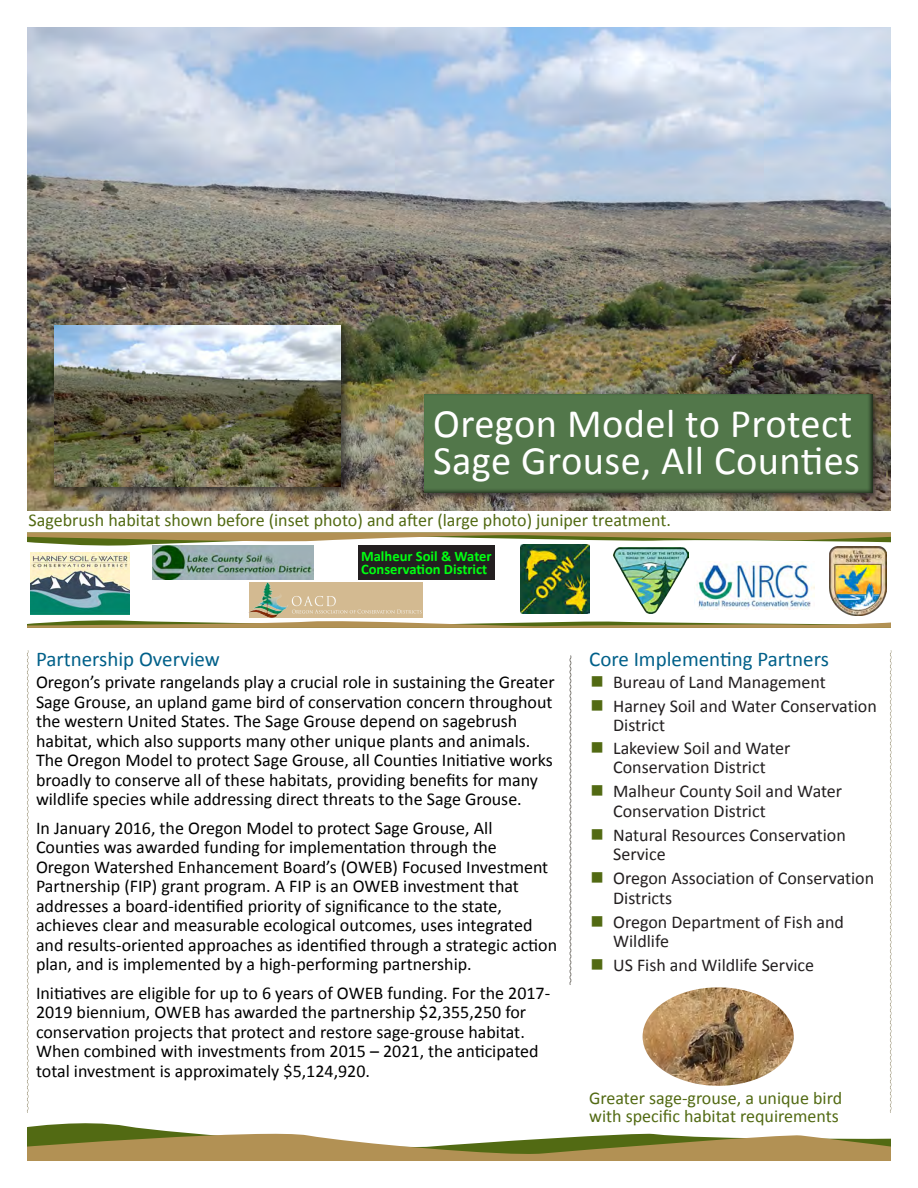
<style>
.page{position:relative;width:918px;height:1188px;background:#fff}
.page>*{position:absolute;margin:0;border:0;box-sizing:border-box;transform-origin:0 0}
.t1{font:40.5px/37.5px "Calibri";letter-spacing:.01em;color:#fff}
.t2{font:21px "Calibri";color:#006089}
.P_style{font:18px/19.5px "Calibri";color:#000}
.t3{font:18px/19.5px "Calibri";color:#231f20}
.t4{font:18px/18px "Calibri";color:#526a13}
.t5{font:700 14.55px/13px "Calibri";color:#0f1}
</style>
<div class="page">
<img style="left:27px;top:27px;width:864px;height:484px">
<svg style="left:27px;top:1123px;width:864px;height:38px"></svg>
<hr style="left:26px;top:649px;width:3px;height:463px;background:#fff;opacity:.75">
<hr style="left:888px;top:649px;width:4px;height:463px;background:#fff;opacity:.75">
<div style="left:422px;top:392px;width:459px;height:108px;background:#231f20;opacity:.75"></div>
<div style="left:413px;top:394px;width:497px;height:100px;background:#231f20;opacity:.75"></div>
<div style="left:50px;top:322px;width:303px;height:177px;background:#231f20;opacity:.75"></div>
<img style="left:54px;top:326px;width:286px;height:161px">
<img style="left:643px;top:987px;width:151px;height:99px">
<svg style="left:27px;top:532px;width:864px;height:15px"></svg>
<svg style="left:27px;top:620px;width:864px;height:8px"></svg>
<img style="left:30px;top:552px;width:99px;height:62px">
<img style="left:152px;top:546px;width:161px;height:33px">
<div style="left:358px;top:545px;width:137px;height:34px;background:#231f20"></div>
<img style="left:696px;top:561px;width:118px;height:48px">
<img style="left:249px;top:582px;width:174px;height:36px">
<img style="left:829px;top:547px;width:58px;height:69px">
<img style="left:614px;top:548px;width:75px;height:65px">
<img style="left:520px;top:545px;width:69px;height:69px">
<hr style="left:568px;top:654px;width:4px;height:332px;background:#231f20;opacity:.75">
<h1 class="t1" style="left:433px;top:405px;width:428px">Oregon Model to Protect<br>Sage Grouse, All Counties</h1>
<h1 class="t4" style="left:28px;top:511px;width:644px">Sagebrush habitat shown before (inset photo) and after (large photo) juniper treatment.</h1>
<h1 class="t5" style="left:361px;top:550px;width:132px">Malheur Soil &amp; Water<br>Conservation District</h1>
<h1 class="t2" style="left:36px;top:646px;width:185px">Partnership Overview</h1>
<p class="P_style" style="left:36px;top:673px;width:520px">Oregon’s private rangelands play a crucial role in sustaining the Greater Sage Grouse, an upland game bird of conservation concern throughout the western United States. The Sage Grouse depend on sagebrush habitat, which also supports many other unique plants and animals.<br>The Oregon Model to protect Sage Grouse, all Counties Initiative works broadly to conserve all of these habitats, providing benefits for many wildlife species while addressing direct threats to the Sage Grouse.</p>
<p class="P_style" style="left:36px;top:818px;width:523px">In January 2016, the Oregon Model to protect Sage Grouse, All Counties was awarded funding for implementation through the<br>Oregon Watershed Enhancement Board’s (OWEB) Focused Investment Partnership (FIP) grant program. A FIP is an OWEB investment that addresses a board-identified priority of significance to the state, achieves clear and measurable ecological outcomes, uses integrated and results-oriented approaches as identified through a strategic action plan, and is implemented by a high-performing partnership.</p>
<p class="P_style" style="left:36px;top:983px;width:516px">Initiatives are eligible for up to 6 years of OWEB funding. For the 2017- 2019 biennium, OWEB has awarded the partnership $2,355,250 for conservation projects that protect and restore sage-grouse habitat.<br>When combined with investments from 2015 – 2021, the anticipated total investment is approximately $5,124,920.</p>
<h1 class="t2" style="left:589px;top:646px;width:241px">Core Implementing Partners</h1>
<p class="t3" style="left:613px;top:672px;width:214px">Bureau of Land Management</p>
<p class="t3" style="left:613px;top:696px;width:265px;line-height:19px">Harney Soil and Water Conservation<br>District</p>
<p class="t3" style="left:613px;top:739px;width:179px;line-height:19px">Lakeview Soil and Water<br>Conservation District</p>
<p class="t3" style="left:613px;top:782px;width:231px">Malheur County Soil and Water<br>Conservation District</p>
<p class="t3" style="left:613px;top:825px;width:234px">Natural Resources Conservation<br>Service</p>
<p class="t3" style="left:613px;top:869px;width:263px">Oregon Association of Conservation<br>Districts</p>
<p class="t3" style="left:613px;top:912px;width:232px">Oregon Department of Fish and<br>Wildlife</p>
<p class="t3" style="left:613px;top:956px;width:203px">US Fish and Wildlife Service</p>
<h1 class="t4" style="left:589px;top:1089px;width:255px">Greater sage-grouse, a unique bird with specific habitat requirements</h1>
</div>
